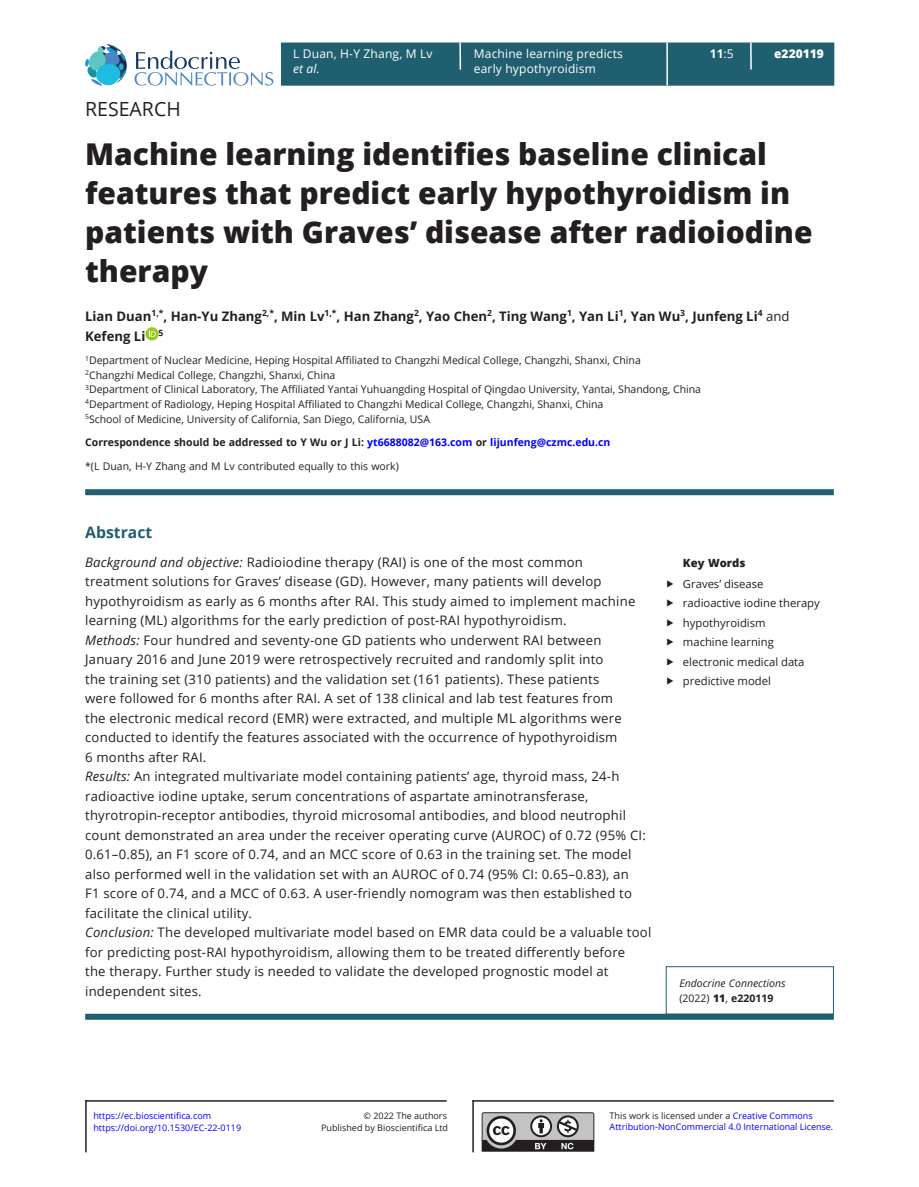
<style>
.page{position:relative;width:919px;height:1187px;background:#fff}
.page>*{position:absolute;margin:0;border:0;box-sizing:border-box;transform-origin:0 0}
.CT{font:800 30px/39px "Open Sans";color:#231f20}
.AT{font:19.5px "Open Sans";color:#231f20}
.ABS_H{font:700 15.75px "Open Sans";color:#205f6f}
.ABS_TXT{font:13.2px/19.5px "Open Sans";letter-spacing:.015em;color:#231f20}
.ABS_TXT_L{font:13.2px/19.5px "Open Sans";letter-spacing:.015em;color:#231f20}
.AU{font:700 13.2px/19.5px "Open Sans";color:#231f20}
.t1{font:12px "Open Sans";letter-spacing:.015em;color:#fff}
.t2{font:800 12px "Open Sans";color:#fff}
.t3{font:italic 12px "Open Sans";color:#fff}
.t4{font:700 12px "Open Sans";color:#fff}
.t5{font:11.25px "Open Sans";color:#231f20}
.Keywords_Head{font:800 11.25px "Open Sans";color:#231f20}
.Address{font:10.5px "Open Sans";color:#231f20}
.Corres{font:700 10.5px "Open Sans";color:#231f20}
.FN{font:10.5px "Open Sans";color:#231f20}
.Corres-2{font:italic 10.5px "Open Sans";color:#231f20}
.Corres-3{font:10.5px "Open Sans";color:#231f20}
.t6{font:9px "Open Sans";color:#00f}
.t7{font:9px/11.6px "Open Sans";color:#231f20;text-align:right}
.s1{font-weight:400}
.s2{color:#00f}
.s3{font-style:italic}
.s4{font-weight:800}
.s5{font-weight:700}
</style>
<div class="page">
<div style="left:281px;top:43px;width:553px;height:43px;background:#205f6f;border:2px solid #205f6f"></div>
<svg style="left:750px;top:43px;width:1px;height:27px"></svg>
<hr style="left:666px;top:43px;width:2px;height:43px;background:#fff">
<hr style="left:459px;top:43px;width:2px;height:27px;background:#fff">
<svg style="left:134px;top:51px;width:139px;height:35px"></svg>
<svg style="left:85px;top:44px;width:42px;height:42px"></svg>
<svg style="left:145px;top:327px;width:14px;height:13px"></svg>
<svg style="left:149px;top:330px;width:7px;height:7px"></svg>
<div style="left:85px;top:489px;width:748px;height:6px;background:#205f6f"></div>
<div style="left:85px;top:1013px;width:748px;height:6px;background:#205f6f"></div>
<div style="left:665px;top:966px;width:168px;height:48px;border:1px solid #205f6f"></div>
<svg style="left:481px;top:1112px;width:113px;height:39px;background:#8c8b8c"></svg>
<hr style="left:472px;top:1100px;width:361px;height:1px;background:#231f20">
<hr style="left:472px;top:1100px;width:2px;height:52px;background:#231f20">
<hr style="left:85px;top:1100px;width:361px;height:1px;background:#231f20">
<hr style="left:85px;top:1100px;width:2px;height:52px;background:#231f20">
<p class="t1" style="left:293px;top:46px;width:141px">L Duan, H-Y Zhang, M Lv</p>
<p class="t4" style="left:709px;top:46px;width:25px">11<span class="s1">:5</span></p>
<p class="t3" style="left:293px;top:61px;width:28px">et al.</p>
<p class="t1" style="left:474px;top:46px;width:151px">Machine learning predicts</p>
<p class="t2" style="left:774px;top:45px;width:51px">e220119</p>
<p class="t1" style="left:474px;top:61px;width:124px">early hypothyroidism</p>
<p class="AT" style="left:85px;top:96px;width:97px">RESEARCH</p>
<p class="CT" style="left:85px;top:133px;width:728px">Machine learning identifies baseline clinical features that predict early hypothyroidism in patients with Graves’ disease after radioiodine therapy</p>
<p class="AU" style="left:85px;top:306px;width:705px">Lian Duan<sup>1,*</sup>, Han-Yu Zhang<sup>2,*</sup>, Min Lv<sup>1,*</sup>, Han Zhang<sup>2</sup>, Yao Chen<sup>2</sup>, Ting Wang<sup>1</sup>, Yan Li<sup>1</sup>, Yan Wu<sup>3</sup>, Junfeng Li<sup>4</sup> <span class="s1">and<br></span>Kefeng Li <sup>5</sup></p>
<p class="Address" style="left:85px;top:353px;width:557px"><sup>1</sup>Department of Nuclear Medicine, Heping Hospital Affiliated to Changzhi Medical College, Changzhi, Shanxi, China</p>
<p class="Address" style="left:85px;top:368px;width:251px"><sup>2</sup>Changzhi Medical College, Changzhi, Shanxi, China</p>
<p class="Address" style="left:85px;top:382px;width:617px"><sup>3</sup>Department of Clinical Laboratory, The Affiliated Yantai Yuhuangding Hospital of Qingdao University, Yantai, Shandong, China</p>
<p class="Address" style="left:85px;top:397px;width:519px"><sup>4</sup>Department of Radiology, Heping Hospital Affiliated to Changzhi Medical College, Changzhi, Shanxi, China</p>
<p class="Address" style="left:85px;top:411px;width:346px"><sup>5</sup>School of Medicine, University of California, San Diego, California, USA</p>
<p class="Corres" style="left:85px;top:435px;width:527px">Correspondence should be addressed to Y Wu or J Li: <span class="s2">yt6688082@163.com</span> or <span class="s2">lijunfeng@czmc.edu.cn</span></p>
<p class="FN" style="left:85px;top:459px;width:315px">*(L Duan, H-Y Zhang and M Lv contributed equally to this work)</p>
<p class="ABS_H" style="left:85px;top:521px;width:69px">Abstract</p>
<p class="ABS_TXT" style="left:85px;top:551px;width:551px"><span class="s3">Background and objective:</span> Radioiodine therapy (RAI) is one of the most common treatment solutions for Graves’ disease (GD). However, many patients will develop hypothyroidism as early as 6 months after RAI. This study aimed to implement machine learning (ML) algorithms for the early prediction of post-RAI hypothyroidism.</p>
<p class="ABS_TXT" style="left:85px;top:629px;width:538px"><span class="s3">Methods:</span> Four hundred and seventy-one GD patients who underwent RAI between January 2016 and June 2019 were retrospectively recruited and randomly split into the training set (310 patients) and the validation set (161 patients). These patients were followed for 6 months after RAI. A set of 138 clinical and lab test features from the electronic medical record (EMR) were extracted, and multiple ML algorithms were conducted to identify the features associated with the occurrence of hypothyroidism 6 months after RAI.</p>
<p class="ABS_TXT" style="left:85px;top:766px;width:562px"><span class="s3">Results:</span> An integrated multivariate model containing patients’ age, thyroid mass, 24-h radioactive iodine uptake, serum concentrations of aspartate aminotransferase, thyrotropin-receptor antibodies, thyroid microsomal antibodies, and blood neutrophil count demonstrated an area under the receiver operating curve (AUROC) of 0.72 (95% CI:<br>0.61–0.85), an F1 score of 0.74, and an MCC score of 0.63 in the training set. The model also performed well in the validation set with an AUROC of 0.74 (95% CI: 0.65–0.83), an F1 score of 0.74, and a MCC of 0.63. A user-friendly nomogram was then established to facilitate the clinical utility.</p>
<p class="ABS_TXT_L" style="left:85px;top:922px;width:567px"><span class="s3">Conclusion:</span> The developed multivariate model based on EMR data could be a valuable tool for predicting post-RAI hypothyroidism, allowing them to be treated differently before<br>the therapy. Further study is needed to validate the developed prognostic model at independent sites.</p>
<p class="Keywords_Head" style="left:683px;top:554px;width:64px">Key Words</p>
<p class="t5" style="left:683px;top:576px;width:82px">Graves’ disease</p>
<p class="t5" style="left:683px;top:595px;width:138px">radioactive iodine therapy</p>
<p class="t5" style="left:683px;top:615px;width:84px">hypothyroidism</p>
<p class="t5" style="left:683px;top:634px;width:92px">machine learning</p>
<p class="t5" style="left:683px;top:654px;width:123px">electronic medical data</p>
<p class="t5" style="left:683px;top:673px;width:89px">predictive model</p>
<p class="Corres-2" style="left:679px;top:976px;width:108px">Endocrine Connections</p>
<p class="Corres-3" style="left:679px;top:990px;width:95px">(2022) <span class="s4">11</span>, <span class="s5">e220119</span></p>
<p class="t6" style="left:93px;top:1109px;width:119px">https://ec.bioscientifica.com</p>
<p class="t7" style="left:321px;top:1109px;width:128px">© 2022 The authors<br>Published by Bioscientifica Ltd</p>
<p class="t7" style="left:609px;top:1109px;width:204px">This work is licensed under a <span class="s2">Creative Commons</span></p>
<p class="t6" style="left:93px;top:1121px;width:149px">https://doi.org/10.1530/EC-22-0119</p>
<p class="t6" style="left:609px;top:1120px;width:225px">Attribution-NonCommercial 4.0 International License.</p>
</div>
